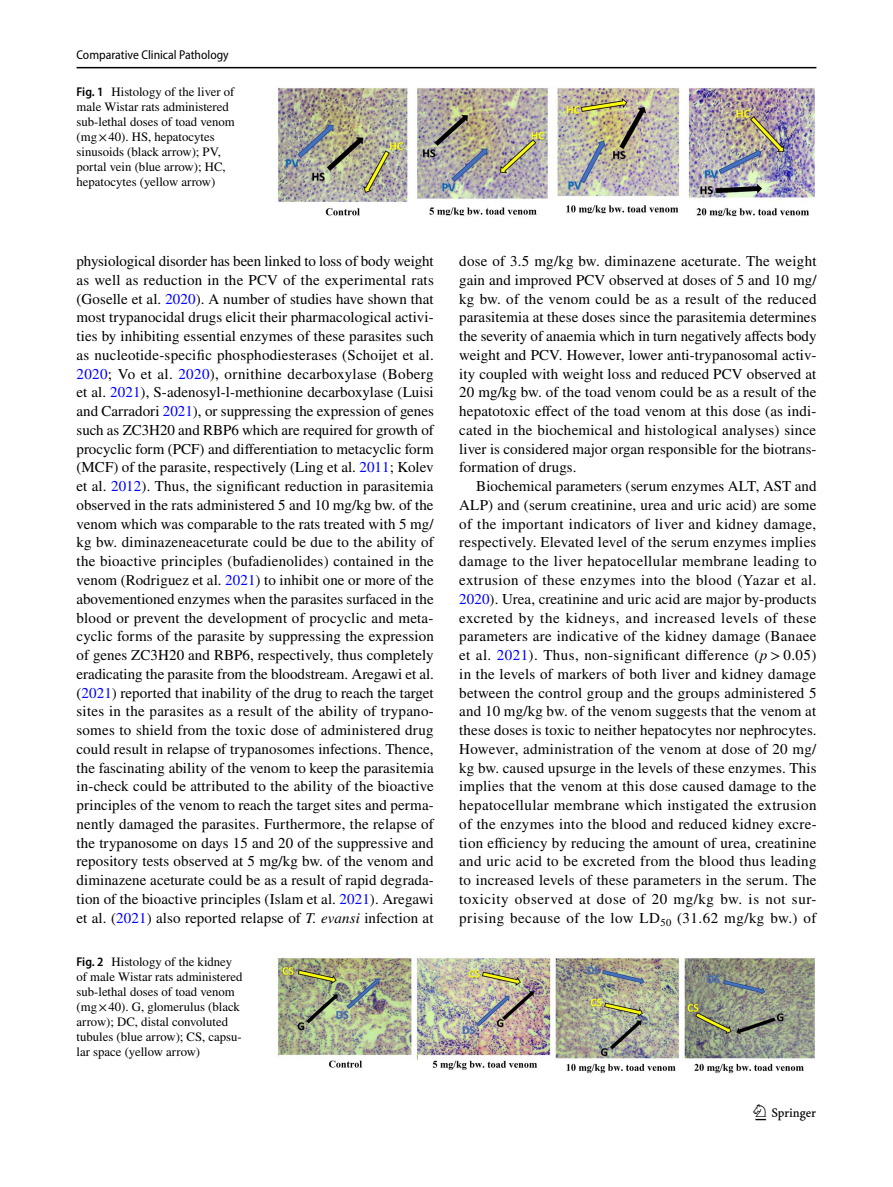
<style>
.page{position:relative;width:893px;height:1187px;background:#fff}
.page>*{position:absolute;margin:0;border:0;box-sizing:border-box;transform-origin:0 0}
.t1{font:22.5px "Springnew Regular 3";color:#000}
.t2{font:15px/18.8px "STIX";letter-spacing:.01em;color:#000;text-align:justify}
.t3{font:12.75px/15px "STIX";color:#000}
.t4{font:semi-condensed 12.75px "Myriad Pro";color:#000}
.s1{font-family:"Myriad Pro";font-weight:600;font-stretch:semi-condensed}
.s2{color:#00f}
.s3{font-style:italic}
</style>
<div class="page">
<hr style="left:77px;top:67px;width:739px;height:1px;background:#000">
<img style="left:276px;top:87px;width:540px;height:130px">
<img style="left:277px;top:956px;width:539px;height:117px">
<p class="t4" style="left:77px;top:48px;width:154px">Comparative Clinical Pathology</p>
<p class="t3" style="left:77px;top:85px;width:160px"><span class="s1">Fig. 1</span> Histology of the liver of male Wistar rats administered sub-lethal doses of toad venom (mg×40). HS, hepatocytes sinusoids (black arrow); PV, portal vein (blue arrow); HC, hepatocytes (yellow arrow)</p>
<p class="t2" style="left:77px;top:252px;width:359px">physiological disorder has been linked to loss of body weight as well as reduction in the PCV of the experimental rats (Goselle et al. <span class="s2">2020</span>). A number of studies have shown that most trypanocidal drugs elicit their pharmacological activi&shy;ties by inhibiting essential enzymes of these parasites such as nucleotide-specific phosphodiesterases (Schoijet et al.<br><span class="s2">2020</span>; Vo et al. <span class="s2">2020</span>), ornithine decarboxylase (Boberg et al. <span class="s2">2021</span>), S-adenosyl-l-methionine decarboxylase (Luisi and Carradori <span class="s2">2021</span>), or suppressing the expression of genes such as ZC3H20 and RBP6 which are required for growth of procyclic form (PCF) and differentiation to metacyclic form (MCF) of the parasite, respectively (Ling et al. <span class="s2">2011</span>; Kolev et al. <span class="s2">2012</span>). Thus, the significant reduction in parasitemia observed in the rats administered 5 and 10 mg/kg bw. of the venom which was comparable to the rats treated with 5 mg/ kg bw. diminazeneaceturate could be due to the ability of the bioactive principles (bufadienolides) contained in the venom (Rodriguez et al. <span class="s2">2021</span>) to inhibit one or more of the abovementioned enzymes when the parasites surfaced in the blood or prevent the development of procyclic and meta&shy;cyclic forms of the parasite by suppressing the expression of genes ZC3H20 and RBP6, respectively, thus completely eradicating the parasite from the bloodstream. Aregawi et al. (<span class="s2">2021</span>) reported that inability of the drug to reach the target sites in the parasites as a result of the ability of trypano&shy;somes to shield from the toxic dose of administered drug could result in relapse of trypanosomes infections. Thence, the fascinating ability of the venom to keep the parasitemia in-check could be attributed to the ability of the bioactive principles of the venom to reach the target sites and perma&shy;nently damaged the parasites. Furthermore, the relapse of the trypanosome on days 15 and 20 of the suppressive and repository tests observed at 5 mg/kg bw. of the venom and diminazene aceturate could be as a result of rapid degrada&shy;tion of the bioactive principles (Islam et al. <span class="s2">2021</span>). Aregawi et al. (<span class="s2">2021</span>) also reported relapse of <span class="s3">T. evansi</span> infection at</p>
<p class="t2" style="left:459px;top:252px;width:359px">dose of 3.5 mg/kg bw. diminazene aceturate. The weight gain and improved PCV observed at doses of 5 and 10 mg/ kg bw. of the venom could be as a result of the reduced parasitemia at these doses since the parasitemia determines the severity of anaemia which in turn negatively affects body weight and PCV. However, lower anti-trypanosomal activ&shy;ity coupled with weight loss and reduced PCV observed at 20 mg/kg bw. of the toad venom could be as a result of the hepatotoxic effect of the toad venom at this dose (as indi&shy;cated in the biochemical and histological analyses) since liver is considered major organ responsible for the biotrans&shy;formation of drugs.</p>
<p class="t2" style="left:459px;top:477px;width:359px;text-indent:17px">Biochemical parameters (serum enzymes ALT, AST and ALP) and (serum creatinine, urea and uric acid) are some of the important indicators of liver and kidney damage, respectively. Elevated level of the serum enzymes implies damage to the liver hepatocellular membrane leading to extrusion of these enzymes into the blood (Yazar et al.<br><span class="s2">2020</span>). Urea, creatinine and uric acid are major by-products excreted by the kidneys, and increased levels of these parameters are indicative of the kidney damage (Banaee et al. <span class="s2">2021</span>). Thus, non-significant difference (<span class="s3">p</span> &gt; 0.05) in the levels of markers of both liver and kidney damage between the control group and the groups administered 5 and 10 mg/kg bw. of the venom suggests that the venom at these doses is toxic to neither hepatocytes nor nephrocytes.<br>However, administration of the venom at dose of 20 mg/ kg bw. caused upsurge in the levels of these enzymes. This implies that the venom at this dose caused damage to the hepatocellular membrane which instigated the extrusion of the enzymes into the blood and reduced kidney excre&shy;tion efficiency by reducing the amount of urea, creatinine and uric acid to be excreted from the blood thus leading to increased levels of these parameters in the serum. The toxicity observed at dose of 20 mg/kg bw. is not sur&shy;prising because of the low LD<sub>50</sub> (31.62 mg/kg bw.) of</p>
<p class="t3" style="left:77px;top:954px;width:167px"><span class="s1">Fig. 2</span> Histology of the kidney of male Wistar rats administered sub-lethal doses of toad venom (mg×40). G, glomerulus (black arrow); DC, distal convoluted tubules (blue arrow); CS, capsu&shy;lar space (yellow arrow)</p>
<h1 class="t1" style="left:755px;top:1104px;width:62px">1 3</h1>
</div>
